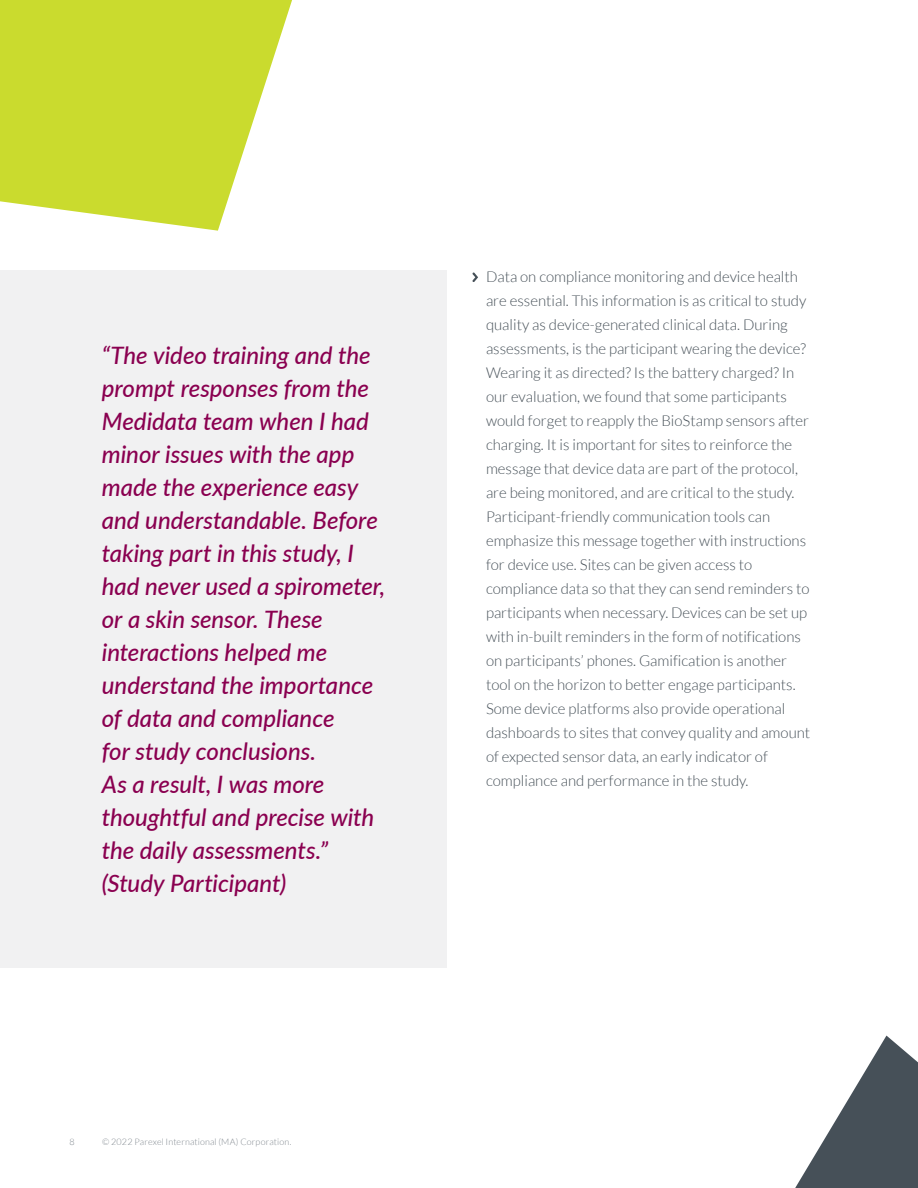
<style>
.page{position:relative;width:918px;height:1188px;background:#fff}
.page>*{position:absolute;margin:0;border:0;box-sizing:border-box;transform-origin:0 0}
.t1{font:italic 500 24px/33px "Lato";color:#8a0050}
.t2{font:300 15px/24px "Lato";color:#465058}
.t3{font:300 9px "Lato";letter-spacing:.015em;color:#81888f}
</style>
<div class="page">
<svg style="left:0;top:0;width:292px;height:231px;fill:#cadb2e"></svg>
<svg style="left:795px;top:1036px;width:123px;height:152px"></svg>
<svg style="left:472px;top:272px;width:6px;height:10px"></svg>
<div style="left:0;top:270px;width:446px;height:698px;background:#f1f1f2"></div>
<p class="t1" style="left:102px;top:338px;width:285px">“The video training and the prompt responses from the<br>Medidata team when I had minor issues with the app made the experience easy and understandable. Before taking part in this study, I had never used a spirometer, or a skin sensor. These interactions helped me understand the importance of data and compliance<br>for study conclusions.<br>As a result, I was more thoughtful and precise with the daily assessments.” (Study Participant)</p>
<p class="t3" style="left:70px;top:1137px;width:7px">8</p>
<p class="t3" style="left:102px;top:1137px;width:191px">© 2022 Parexel International (MA) Corporation.</p>
<p class="t2" style="left:486px;top:265px;width:326px">Data on compliance monitoring and device health are essential. This information is as critical to study quality as device-generated clinical data. During assessments, is the participant wearing the device?<br>Wearing it as directed? Is the battery charged? In our evaluation, we found that some participants would forget to reapply the BioStamp sensors after charging. It is important for sites to reinforce the message that device data are part of the protocol, are being monitored, and are critical to the study.<br>Participant-friendly communication tools can emphasize this message together with instructions for device use. Sites can be given access to compliance data so that they can send reminders to participants when necessary. Devices can be set up with in-built reminders in the form of notifications on participants’ phones. Gamification is another tool on the horizon to better engage participants.<br>Some device platforms also provide operational dashboards to sites that convey quality and amount of expected sensor data, an early indicator of compliance and performance in the study.</p>
</div>
